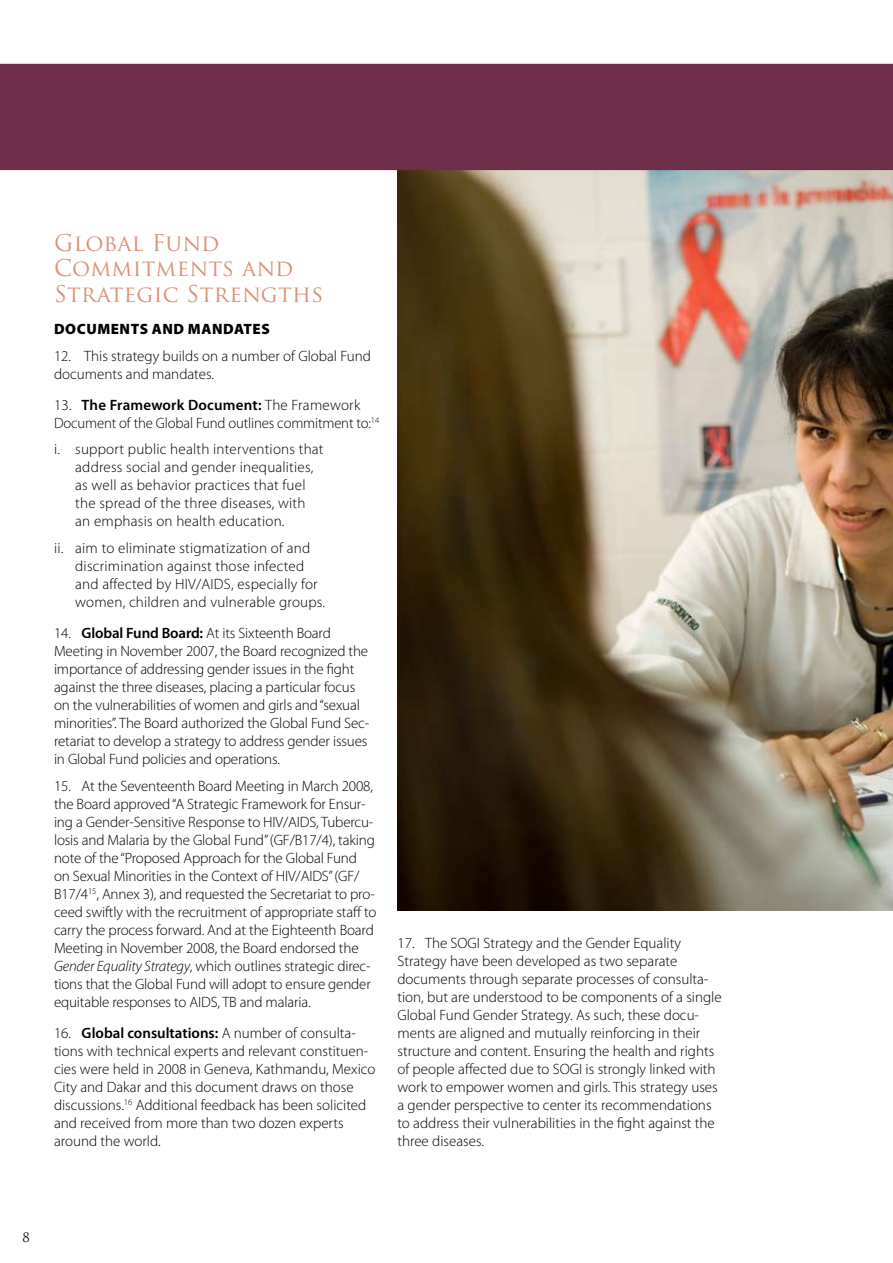
<style>
.page{position:relative;width:893px;height:1263px;background:#fff}
.page>*{position:absolute;margin:0;border:0;box-sizing:border-box;transform-origin:0 0}
.t1{font:22.5px/25.5px "Trajan Pro";letter-spacing:.015em;color:#d99278}
.t2{font:300 15px/18px "Myriad Pro";color:#000}
.t3{font:900 15px "Myriad Pro";letter-spacing:.035em;color:#000}
.t4{font:12.75px "Trajan Pro";color:#000}
.s1{font-weight:600}
.s2{font-style:italic}
</style>
<div class="page">
<img style="left:397px;top:170px;width:496px;height:740px">
<div style="left:0;top:64px;width:893px;height:106px;background:#6e2d49"></div>
<h1 class="t1" style="left:54px;top:230px;width:271px">Global Fund<br>Commitments and<br>Strategic Strengths</h1>
<p class="t3" style="left:54px;top:321px;width:217px">DOCUMENTS AND MANDATES</p>
<p class="t2" style="left:54px;top:347px;width:318px">12. This strategy builds on a number of Global Fund documents and mandates.</p>
<p class="t2" style="left:54px;top:396px;width:327px">13. <span class="s1">The Framework Document:</span> The Framework<br>Document of the Global Fund outlines commitment to:<sup>14</sup></p>
<p class="t2" style="left:75px;top:441px;width:250px;text-indent:-21px">i. support public health interventions that address social and gender inequalities, as well as behavior practices that fuel the spread of the three diseases, with an emphasis on health education.</p>
<p class="t2" style="left:75px;top:539px;width:251px;text-indent:-21px">ii. aim to eliminate stigmatization of and discrimination against those infected and affected by HIV/AIDS, especially for women, children and vulnerable groups.</p>
<p class="t2" style="left:54px;top:624px;width:317px">14. <span class="s1">Global Fund Board:</span> At its Sixteenth Board Meeting in November 2007, the Board recognized the importance of addressing gender issues in the fight against the three diseases, placing a particular focus on the vulnerabilities of women and girls and “sexual minorities”. The Board authorized the Global Fund Sec&shy;retariat to develop a strategy to address gender issues in Global Fund policies and operations.</p>
<p class="t2" style="left:54px;top:777px;width:324px">15. At the Seventeenth Board Meeting in March 2008, the Board approved “A Strategic Framework for Ensur&shy;ing a Gender-Sensitive Response to HIV/AIDS, Tubercu&shy;losis and Malaria by the Global Fund” (GF/B17/4), taking note of the “Proposed Approach for the Global Fund on Sexual Minorities in the Context of HIV/AIDS” (GF/ B17/4<sup>15</sup>, Annex 3), and requested the Secretariat to pro&shy;ceed swiftly with the recruitment of appropriate staff to carry the process forward. And at the Eighteenth Board Meeting in November 2008, the Board endorsed the <span class="s2">Gender Equality Strategy</span>, which outlines strategic direc&shy;tions that the Global Fund will adopt to ensure gender equitable responses to AIDS, TB and malaria.</p>
<p class="t2" style="left:54px;top:1024px;width:323px">16. <span class="s1">Global consultations:</span> A number of consulta&shy;tions with technical experts and relevant constituen&shy;cies were held in 2008 in Geneva, Kathmandu, Mexico City and Dakar and this document draws on those discussions.<sup>16</sup> Additional feedback has been solicited and received from more than two dozen experts around the world.</p>
<p class="t2" style="left:397px;top:934px;width:326px">17. The SOGI Strategy and the Gender Equality Strategy have been developed as two separate documents through separate processes of consulta&shy;tion, but are understood to be components of a single Global Fund Gender Strategy. As such, these docu&shy;ments are aligned and mutually reinforcing in their structure and content. Ensuring the health and rights of people affected due to SOGI is strongly linked with work to empower women and girls. This strategy uses a gender perspective to center its recommendations to address their vulnerabilities in the fight against the three diseases.</p>
<p class="t4" style="left:22px;top:1229px;width:9px">8</p>
</div>
